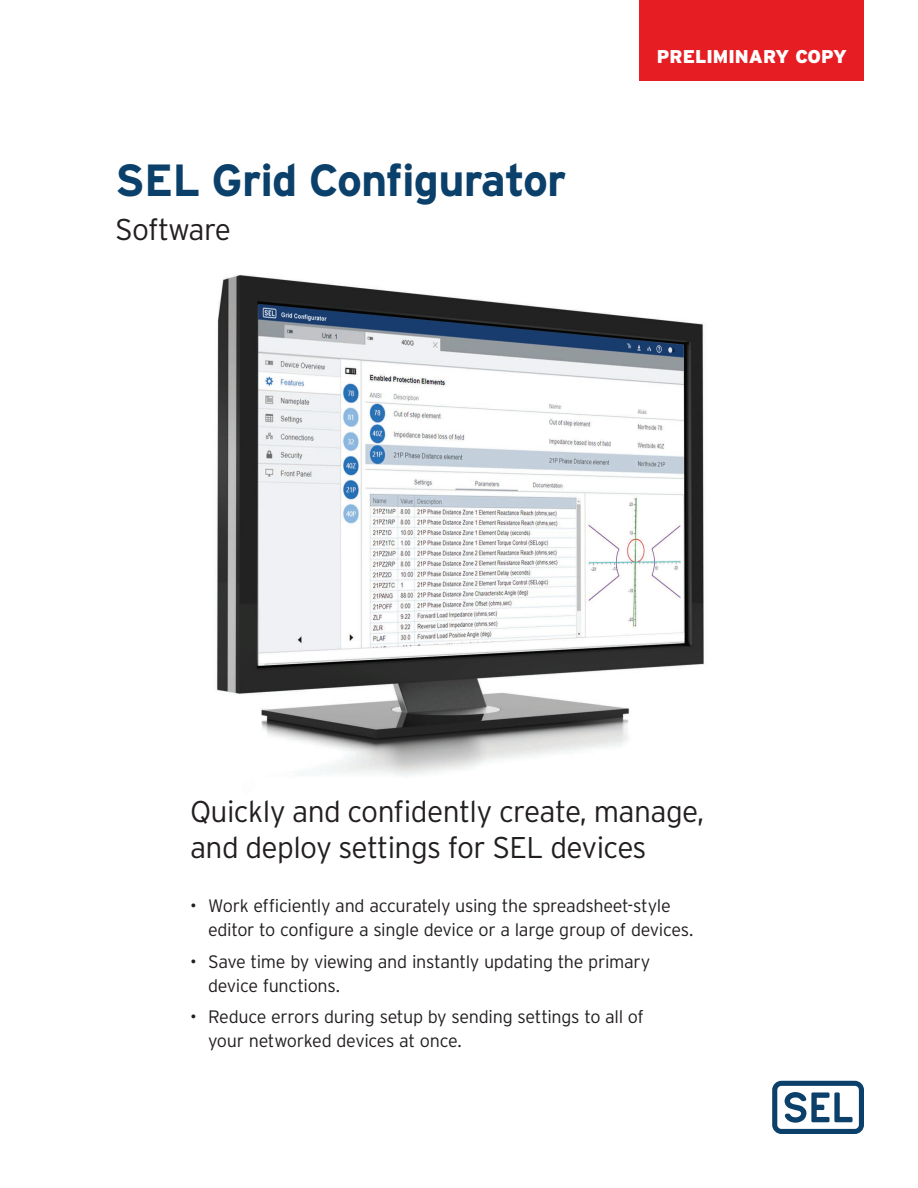
<style>
.page{position:relative;width:918px;height:1188px;background:#fff}
.page>*{position:absolute;margin:0;border:0;box-sizing:border-box;transform-origin:0 0}
.t1{font:700 45px "Interstate Poly";letter-spacing:-.02em;color:#0b406a}
.t2{font:300 30px/36px "Interstate Poly";letter-spacing:-.02em;color:#231f20}
.t3{font:900 18.45px "Interstate Poly";color:#fff}
.t4{font:300 18px/24px "Interstate Poly";letter-spacing:-.02em;color:#231f20}
</style>
<div class="page">
<img style="left:216px;top:274px;width:489px;height:501px">
<svg style="left:772px;top:1081px;width:92px;height:53px"></svg>
<div style="left:640px;top:0;width:224px;height:81px;background:#e61e24"></div>
<h1 class="t1" style="left:115px;top:147px;width:453px">SEL Grid Configurator</h1>
<h2 class="t2" style="left:115px;top:210px;width:117px">Software</h2>
<p class="t3" style="left:657px;top:43px;width:192px">PRELIMINARY COPY</p>
<h2 class="t2" style="left:190px;top:791px;width:516px">Quickly and confidently create, manage, and deploy settings for SEL devices</h2>
<p class="t4" style="left:208px;top:893px;width:487px;text-indent:-18px">• Work efficiently and accurately using the spreadsheet-style editor to configure a single device or a large group of devices.</p>
<p class="t4" style="left:208px;top:948px;width:444px;text-indent:-18px">• Save time by viewing and instantly updating the primary device functions.</p>
<p class="t4" style="left:208px;top:1004px;width:437px;text-indent:-18px">• Reduce errors during setup by sending settings to all of your networked devices at once.</p>
</div>
